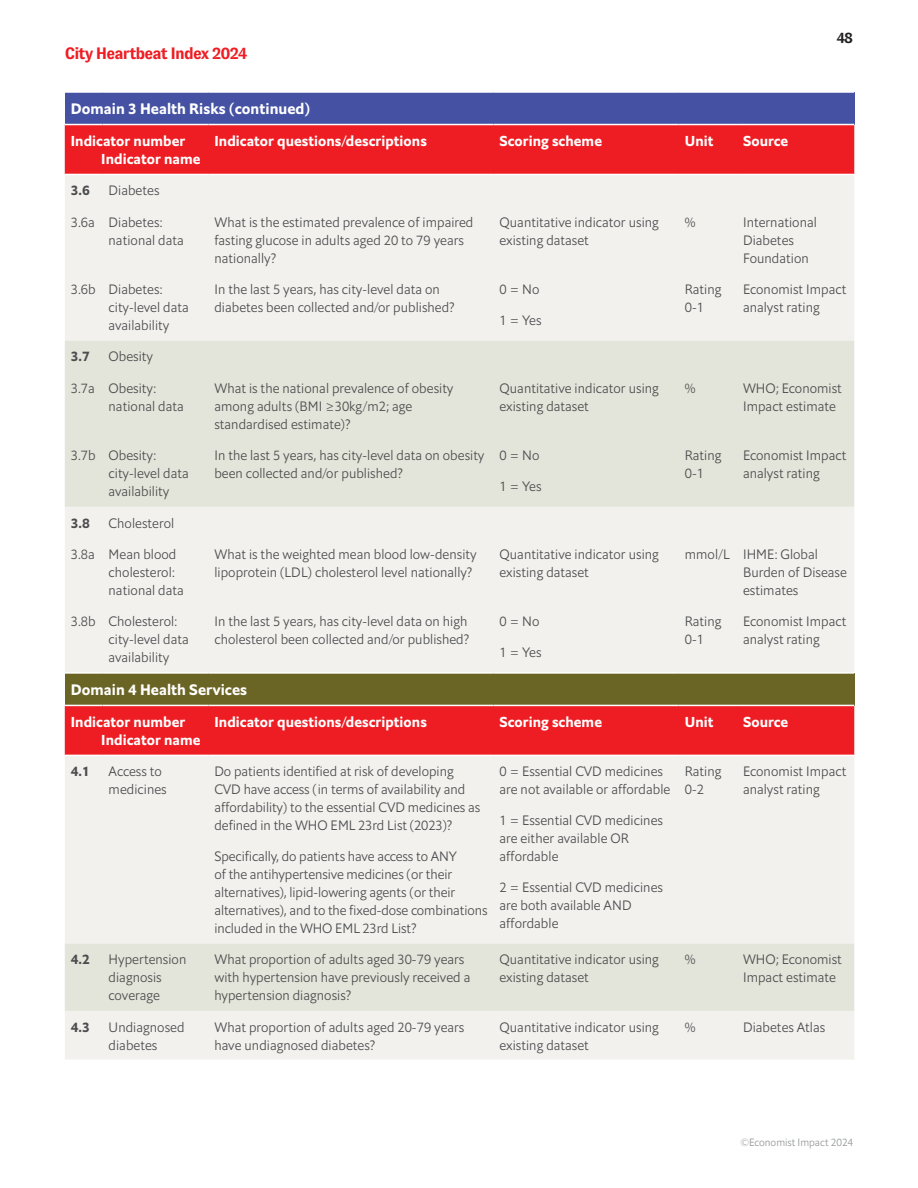
<style>
.page{position:relative;width:918px;height:1188px;background:#fff}
.page>*{position:absolute;margin:0;border:0;box-sizing:border-box;transform-origin:0 0}
.t1{font:700 16.5px "GT Zirkon";letter-spacing:-.05em;color:#ee1d23}
._4__Body_text{font:15px "Econ Sans Bol";letter-spacing:.005em;color:#fff}
.t2{font:700 15px "GT Zirkon";color:#231f20}
._4__Body_text-2{font:14.25px "Econ Sans Bol";letter-spacing:.005em;color:#fff}
._4__Body_text-3{font:13.5px/18px "Econ Sans Lig";letter-spacing:.005em;color:#4b4c4d}
._4__Body_text-4{font:13.5px "Econ Sans Bol";color:#4b4c4d}
.t3{font:10.5px "Econ Sans Lig";color:#939598}
</style>
<div class="page">
<div style="left:65px;top:92px;width:789px;height:33px;background:#4552a3"></div>
<div style="left:65px;top:125px;width:789px;height:49px;background:#ee1d23"></div>
<div style="left:65px;top:175px;width:789px;height:885px;background:#f2f1ee"></div>
<svg style="left:65px;top:341px;width:789px;height:670px;background:#ecdcd7"></svg>
<div style="left:65px;top:673px;width:789px;height:32px;background:#6a6425"></div>
<hr style="left:65px;top:91px;width:38px;height:2px;background:#fff">
<hr style="left:103px;top:91px;width:105px;height:2px;background:#fff">
<hr style="left:208px;top:91px;width:286px;height:2px;background:#fff">
<hr style="left:494px;top:91px;width:185px;height:2px;background:#fff">
<hr style="left:679px;top:91px;width:58px;height:2px;background:#fff">
<hr style="left:737px;top:91px;width:117px;height:2px;background:#fff">
<hr style="left:65px;top:124px;width:38px;height:1px;background:#fff">
<hr style="left:103px;top:124px;width:105px;height:1px;background:#fff">
<hr style="left:208px;top:124px;width:286px;height:1px;background:#fff">
<hr style="left:494px;top:124px;width:185px;height:1px;background:#fff">
<hr style="left:679px;top:124px;width:58px;height:1px;background:#fff">
<hr style="left:737px;top:124px;width:117px;height:1px;background:#fff">
<hr style="left:65px;top:672px;width:38px;height:2px;background:#fff">
<hr style="left:103px;top:672px;width:105px;height:2px;background:#fff">
<hr style="left:208px;top:672px;width:286px;height:2px;background:#fff">
<hr style="left:494px;top:672px;width:185px;height:2px;background:#fff">
<hr style="left:679px;top:672px;width:58px;height:2px;background:#fff">
<hr style="left:737px;top:672px;width:117px;height:2px;background:#fff">
<hr style="left:65px;top:705px;width:38px;height:1px;background:#fff">
<hr style="left:103px;top:705px;width:105px;height:1px;background:#fff">
<hr style="left:208px;top:705px;width:286px;height:1px;background:#fff">
<hr style="left:494px;top:705px;width:185px;height:1px;background:#fff">
<hr style="left:679px;top:705px;width:58px;height:1px;background:#fff">
<hr style="left:737px;top:705px;width:117px;height:1px;background:#fff">
<hr style="left:65px;top:755px;width:38px;height:1px;background:#fff">
<hr style="left:103px;top:755px;width:105px;height:1px;background:#fff">
<hr style="left:208px;top:755px;width:286px;height:1px;background:#fff">
<hr style="left:494px;top:755px;width:185px;height:1px;background:#fff">
<hr style="left:679px;top:755px;width:58px;height:1px;background:#fff">
<hr style="left:737px;top:755px;width:117px;height:1px;background:#fff">
<p class="t1" style="left:65px;top:44px;width:184px">City Heartbeat Index 2024</p>
<p class="_4__Body_text" style="left:71px;top:99px;width:241px">Domain 3 Health Risks (continued)</p>
<p class="_4__Body_text-2" style="left:71px;top:132px;width:116px">Indicator number</p>
<p class="_4__Body_text-2" style="left:101px;top:150px;width:101px">Indicator name</p>
<p class="_4__Body_text-2" style="left:214px;top:132px;width:214px">Indicator questions/descriptions</p>
<p class="_4__Body_text-2" style="left:500px;top:132px;width:104px">Scoring scheme</p>
<p class="_4__Body_text-2" style="left:685px;top:132px;width:30px">Unit</p>
<p class="_4__Body_text-2" style="left:743px;top:132px;width:47px">Source</p>
<p class="t2" style="left:837px;top:29px;width:18px">48</p>
<p class="_4__Body_text-4" style="left:71px;top:182px;width:21px">3.6</p>
<p class="_4__Body_text-3" style="left:109px;top:181px;width:52px">Diabetes</p>
<p class="_4__Body_text-3" style="left:71px;top:213px;width:25px">3.6a</p>
<p class="_4__Body_text-3" style="left:109px;top:213px;width:77px">Diabetes: national data</p>
<p class="_4__Body_text-3" style="left:214px;top:213px;width:261px">What is the estimated prevalence of impaired fasting glucose in adults aged 20 to 79 years nationally?</p>
<p class="_4__Body_text-3" style="left:500px;top:213px;width:161px">Quantitative indicator using existing dataset</p>
<p class="_4__Body_text-3" style="left:685px;top:213px;width:12px">%</p>
<p class="_4__Body_text-3" style="left:743px;top:213px;width:75px">International<br>Diabetes<br>Foundation</p>
<p class="_4__Body_text-3" style="left:71px;top:280px;width:26px">3.6b</p>
<p class="_4__Body_text-3" style="left:109px;top:280px;width:82px">Diabetes: city-level data availability</p>
<p class="_4__Body_text-3" style="left:214px;top:280px;width:242px">In the last 5 years, has city-level data on diabetes been collected and/or published?</p>
<p class="_4__Body_text-3" style="left:500px;top:280px;width:41px">0 = No</p>
<p class="_4__Body_text-3" style="left:685px;top:280px;width:38px">Rating<br>0-1</p>
<p class="_4__Body_text-3" style="left:743px;top:280px;width:105px">Economist Impact analyst rating</p>
<p class="_4__Body_text-3" style="left:500px;top:311px;width:43px">1 = Yes</p>
<p class="_4__Body_text-4" style="left:71px;top:348px;width:21px">3.7</p>
<p class="_4__Body_text-3" style="left:109px;top:348px;width:46px">Obesity</p>
<p class="_4__Body_text-3" style="left:71px;top:379px;width:25px">3.7a</p>
<p class="_4__Body_text-3" style="left:109px;top:379px;width:77px">Obesity: national data</p>
<p class="_4__Body_text-3" style="left:214px;top:379px;width:240px">What is the national prevalence of obesity among adults (BMI ≥30kg/m2; age standardised estimate)?</p>
<p class="_4__Body_text-3" style="left:500px;top:379px;width:161px">Quantitative indicator using existing dataset</p>
<p class="_4__Body_text-3" style="left:685px;top:379px;width:12px">%</p>
<p class="_4__Body_text-3" style="left:743px;top:379px;width:100px">WHO; Economist<br>Impact estimate</p>
<p class="_4__Body_text-3" style="left:71px;top:446px;width:26px">3.7b</p>
<p class="_4__Body_text-3" style="left:109px;top:446px;width:82px">Obesity: city-level data availability</p>
<p class="_4__Body_text-3" style="left:214px;top:446px;width:271px">In the last 5 years, has city-level data on obesity been collected and/or published?</p>
<p class="_4__Body_text-3" style="left:500px;top:446px;width:41px">0 = No</p>
<p class="_4__Body_text-3" style="left:685px;top:446px;width:38px">Rating<br>0-1</p>
<p class="_4__Body_text-3" style="left:743px;top:446px;width:105px">Economist Impact analyst rating</p>
<p class="_4__Body_text-3" style="left:500px;top:477px;width:43px">1 = Yes</p>
<p class="_4__Body_text-4" style="left:71px;top:514px;width:21px">3.8</p>
<p class="_4__Body_text-3" style="left:109px;top:514px;width:67px">Cholesterol</p>
<p class="_4__Body_text-3" style="left:71px;top:545px;width:25px">3.8a</p>
<p class="_4__Body_text-3" style="left:109px;top:545px;width:77px">Mean blood cholesterol: national data</p>
<p class="_4__Body_text-3" style="left:214px;top:545px;width:264px">What is the weighted mean blood low-density lipoprotein (LDL) cholesterol level nationally?</p>
<p class="_4__Body_text-3" style="left:500px;top:545px;width:161px">Quantitative indicator using existing dataset</p>
<p class="_4__Body_text-3" style="left:685px;top:545px;width:47px">mmol/L</p>
<p class="_4__Body_text-3" style="left:743px;top:545px;width:105px">IHME: Global<br>Burden of Disease estimates</p>
<p class="_4__Body_text-3" style="left:71px;top:612px;width:26px">3.8b</p>
<p class="_4__Body_text-3" style="left:109px;top:612px;width:82px">Cholesterol: city-level data availability</p>
<p class="_4__Body_text-3" style="left:214px;top:612px;width:256px">In the last 5 years, has city-level data on high cholesterol been collected and/or published?</p>
<p class="_4__Body_text-3" style="left:500px;top:612px;width:41px">0 = No</p>
<p class="_4__Body_text-3" style="left:685px;top:612px;width:38px">Rating<br>0-1</p>
<p class="_4__Body_text-3" style="left:743px;top:612px;width:105px">Economist Impact analyst rating</p>
<p class="_4__Body_text-3" style="left:500px;top:643px;width:43px">1 = Yes</p>
<p class="_4__Body_text" style="left:71px;top:680px;width:178px">Domain 4 Health Services</p>
<p class="_4__Body_text-2" style="left:71px;top:713px;width:116px">Indicator number</p>
<p class="_4__Body_text-2" style="left:101px;top:731px;width:101px">Indicator name</p>
<p class="_4__Body_text-2" style="left:214px;top:713px;width:214px">Indicator questions/descriptions</p>
<p class="_4__Body_text-2" style="left:500px;top:713px;width:104px">Scoring scheme</p>
<p class="_4__Body_text-2" style="left:685px;top:713px;width:30px">Unit</p>
<p class="_4__Body_text-2" style="left:743px;top:713px;width:47px">Source</p>
<p class="_4__Body_text-4" style="left:71px;top:763px;width:21px">4.1</p>
<p class="_4__Body_text-3" style="left:109px;top:762px;width:60px">Access to medicines</p>
<p class="_4__Body_text-3" style="left:214px;top:762px;width:267px">Do patients identified at risk of developing CVD have access (in terms of availability and affordability) to the essential CVD medicines as defined in the WHO EML 23rd List (2023)?</p>
<p class="_4__Body_text-3" style="left:214px;top:847px;width:275px">Specifically, do patients have access to ANY<br>of the antihypertensive medicines (or their alternatives), lipid-lowering agents (or their alternatives), and to the fixed-dose combinations included in the WHO EML 23rd List?</p>
<p class="_4__Body_text-3" style="left:500px;top:762px;width:172px">0 = Essential CVD medicines are not available or affordable</p>
<p class="_4__Body_text-3" style="left:500px;top:811px;width:165px">1 = Essential CVD medicines are either available OR affordable</p>
<p class="_4__Body_text-3" style="left:500px;top:878px;width:165px">2 = Essential CVD medicines are both available AND affordable</p>
<p class="_4__Body_text-3" style="left:685px;top:762px;width:38px">Rating<br>0-2</p>
<p class="_4__Body_text-3" style="left:743px;top:762px;width:105px">Economist Impact analyst rating</p>
<p class="_4__Body_text-4" style="left:71px;top:951px;width:21px">4.2</p>
<p class="_4__Body_text-3" style="left:109px;top:950px;width:79px">Hypertension diagnosis coverage</p>
<p class="_4__Body_text-3" style="left:214px;top:950px;width:257px">What proportion of adults aged 30-79 years with hypertension have previously received a hypertension diagnosis?</p>
<p class="_4__Body_text-3" style="left:500px;top:950px;width:161px">Quantitative indicator using existing dataset</p>
<p class="_4__Body_text-3" style="left:685px;top:950px;width:12px">%</p>
<p class="_4__Body_text-3" style="left:743px;top:950px;width:100px">WHO; Economist<br>Impact estimate</p>
<p class="_4__Body_text-4" style="left:71px;top:1018px;width:21px">4.3</p>
<p class="_4__Body_text-3" style="left:109px;top:1018px;width:77px">Undiagnosed diabetes</p>
<p class="_4__Body_text-3" style="left:214px;top:1018px;width:251px">What proportion of adults aged 20-79 years have undiagnosed diabetes?</p>
<p class="_4__Body_text-3" style="left:500px;top:1018px;width:161px">Quantitative indicator using existing dataset</p>
<p class="_4__Body_text-3" style="left:685px;top:1018px;width:12px">%</p>
<p class="_4__Body_text-3" style="left:743px;top:1018px;width:84px">Diabetes Atlas</p>
<p class="t3" style="left:740px;top:1136px;width:114px">©Economist Impact 2024</p>
</div>
